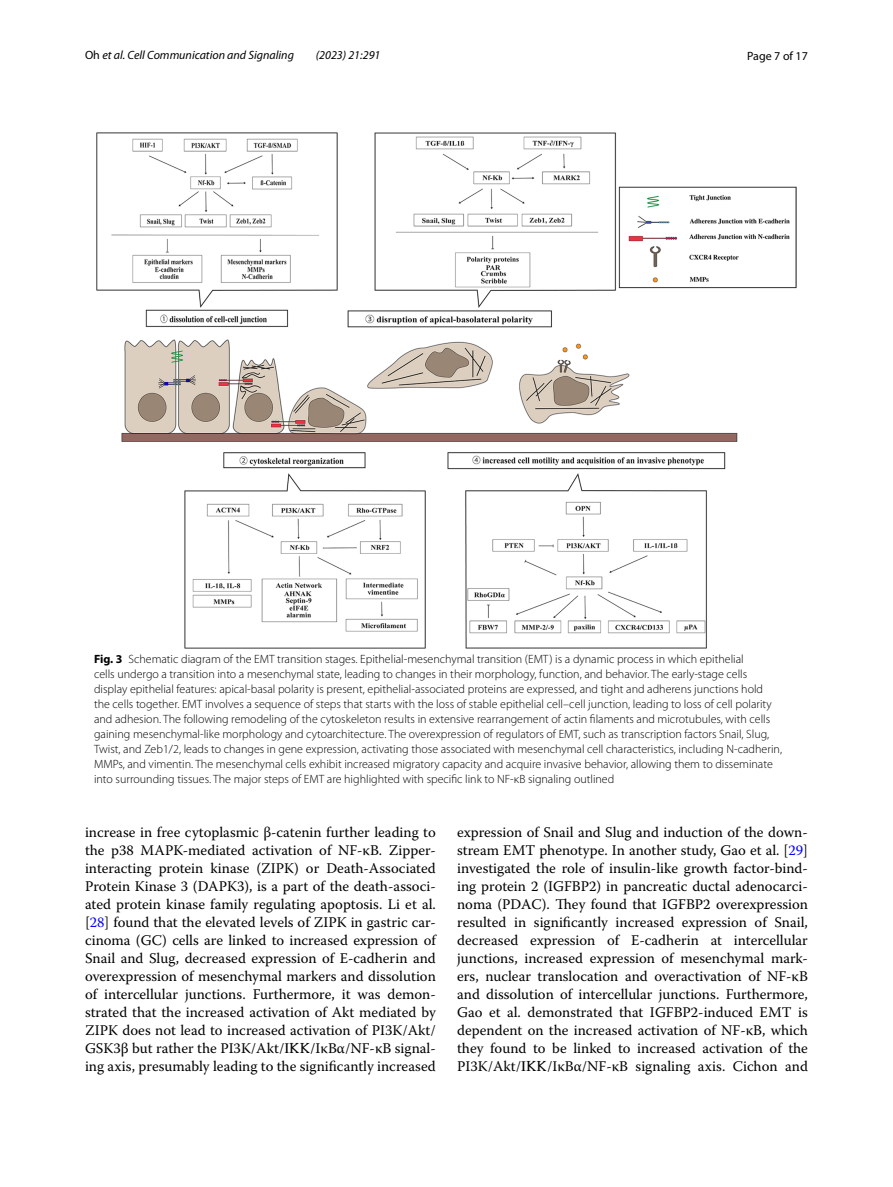
<style>
.page{position:relative;width:893px;height:1187px;background:#fff}
.page>*{position:absolute;margin:0;border:0;box-sizing:border-box;transform-origin:0 0}
.t1{font:14.7px/18px "Warnock Pro";color:#000;text-align:justify}
.t2{font:300 12px/15px "Myriad Pro";color:#000}
.t3{font:italic 12px "Myriad Pro";color:#000}
.t4{font:12px "Myriad Pro";color:#000}
.s1{font-style:normal}
.s2{font-weight:700}
.s3{color:#00f}
.s4{font-family:"STIX Math"}
.s5{font-family:"Code 2000"}
</style>
<div class="page">
<img style="left:96px;top:133px;width:701px;height:515px">
<p class="t3" style="left:85px;top:48px;width:210px"><span class="s1">Oh</span> et al. Cell Communication and Signaling</p>
<p class="t3" style="left:316px;top:48px;width:66px">(2023) 21:291</p>
<p class="t4" style="left:747px;top:48px;width:62px">Page 7 of 17</p>
<p class="t2" style="left:94px;top:652px;width:689px"><span class="s2">Fig. 3</span> Schematic diagram of the EMT transition stages. Epithelial-mesenchymal transition (EMT) is a dynamic process in which epithelial<br>cells undergo a transition into a mesenchymal state, leading to changes in their morphology, function, and behavior. The early-stage cells display epithelial features: apical-basal polarity is present, epithelial-associated proteins are expressed, and tight and adherens junctions hold the cells together. EMT involves a sequence of steps that starts with the loss of stable epithelial cell–cell junction, leading to loss of cell polarity and adhesion. The following remodeling of the cytoskeleton results in extensive rearrangement of actin filaments and microtubules, with cells gaining mesenchymal-like morphology and cytoarchitecture. The overexpression of regulators of EMT, such as transcription factors Snail, Slug, Twist, and Zeb1/2, leads to changes in gene expression, activating those associated with mesenchymal cell characteristics, including N-cadherin, MMPs, and vimentin. The mesenchymal cells exhibit increased migratory capacity and acquire invasive behavior, allowing them to disseminate into surrounding tissues. The major steps of EMT are highlighted with specific link to NF-κB signaling outlined</p>
<p class="t1" style="left:85px;top:822px;width:352px">increase in free cytoplasmic β-catenin further leading to the p38 MAPK-mediated activation of NF-κB. Zipper&shy;interacting protein kinase (ZIPK) or Death-Associated Protein Kinase 3 (DAPK3), is a part of the death-associ&shy;ated protein kinase family regulating apoptosis. Li et al. [<span class="s3">28</span>] found that the elevated levels of ZIPK in gastric car&shy;cinoma (GC) cells are linked to increased expression of Snail and Slug, decreased expression of E-cadherin and overexpression of mesenchymal markers and dissolution of intercellular junctions. Furthermore, it was demon&shy;strated that the increased activation of Akt mediated by ZIPK does not lead to increased activation of PI3K/Akt/ GSK3β but rather the PI3K/Akt/<span class="s4">Ι</span><span class="s5">ΚΚ</span>/IκBα/NF-κB signal&shy;ing axis, presumably leading to the significantly increased</p>
<p class="t1" style="left:457px;top:822px;width:352px">expression of Snail and Slug and induction of the down&shy;stream EMT phenotype. In another study, Gao et al. [<span class="s3">29</span>] investigated the role of insulin-like growth factor-bind&shy;ing protein 2 (IGFBP2) in pancreatic ductal adenocarci&shy;noma (PDAC). They found that IGFBP2 overexpression resulted in significantly increased expression of Snail, decreased expression of E-cadherin at intercellular junctions, increased expression of mesenchymal mark&shy;ers, nuclear translocation and overactivation of NF-κB and dissolution of intercellular junctions. Furthermore, Gao et al. demonstrated that IGFBP2-induced EMT is dependent on the increased activation of NF-κB, which they found to be linked to increased activation of the PI3K/Akt/<span class="s4">Ι</span><span class="s5">ΚΚ</span>/IκBα/NF-κB signaling axis. Cichon and</p>
</div>
